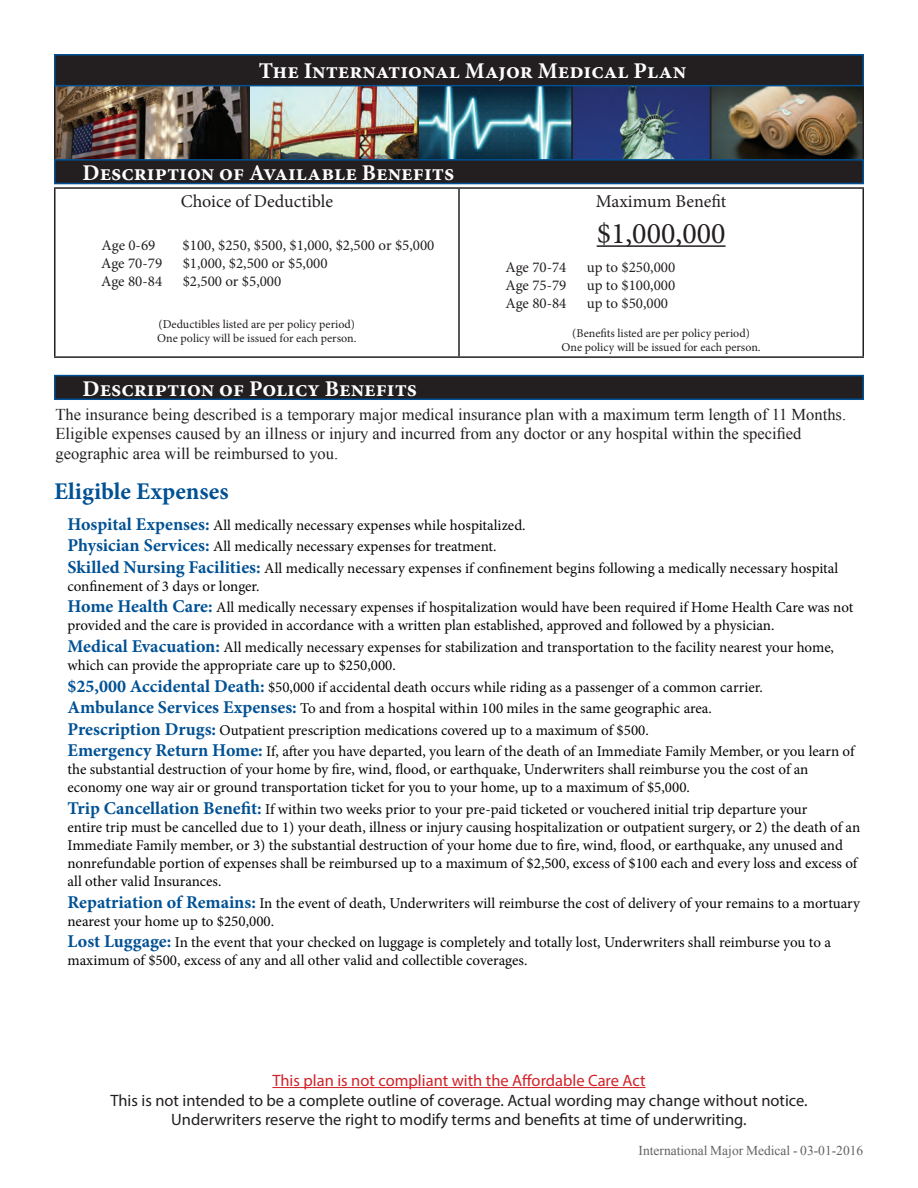
<style>
.page{position:relative;width:918px;height:1188px;background:#fff}
.page>*{position:absolute;margin:0;border:0;box-sizing:border-box;transform-origin:0 0}
.t1{font:30px "Minion Pro";color:#231f20}
.t2{font:700 24px "Minion Pro";color:#005194}
.t3{font:700 22.5px "Minion Pro";color:#fff}
.t4{font:18px "Minion Pro";color:#231f20}
.t5{font:16.5px/19.8px "Times New Roman";color:#231f20}
.t6{font:16.5px/19.8px "Myriad Pro";color:#231f20;text-align:center}
.t7{font:16.5px "Myriad Pro";color:#d1232a}
.t8{font:15px/21.6px "Minion Pro";color:#040503}
.t9{font:15px "Minion Pro";color:#231f20}
.t10{font:13.5px "Times New Roman";color:#636366}
.t11{font:12px/14.4px "Minion Pro";color:#231f20}
.s1{font-weight:700;font-size:18px;color:#005194}
</style>
<div class="page">
<hr style="left:272px;top:1087px;width:374px;height:1px;background:#d1232a">
<img style="left:57px;top:86px;width:190px;height:73px">
<img style="left:420px;top:86px;width:150px;height:73px">
<img style="left:713px;top:86px;width:148px;height:73px">
<img style="left:251px;top:86px;width:165px;height:73px">
<div style="left:248px;top:72px;width:171px;height:111px;border:2px solid #231f20"></div>
<img style="left:575px;top:86px;width:133px;height:73px">
<div style="left:572px;top:74px;width:139px;height:100px;border:2px solid #231f20"></div>
<div style="left:55px;top:55px;width:808px;height:31px;background:#231f20"></div>
<div style="left:54px;top:54px;width:810px;height:32px;border:2px solid #005194"></div>
<div style="left:55px;top:160px;width:808px;height:24px;background:#231f20"></div>
<div style="left:54px;top:159px;width:810px;height:25px;border:2px solid #005194"></div>
<hr style="left:54px;top:187px;width:405px;height:2px;background:#231f20">
<hr style="left:54px;top:189px;width:2px;height:167px;background:#231f20">
<hr style="left:459px;top:187px;width:405px;height:2px;background:#231f20">
<hr style="left:458px;top:189px;width:2px;height:167px;background:#231f20">
<hr style="left:862px;top:189px;width:2px;height:167px;background:#231f20">
<hr style="left:54px;top:356px;width:405px;height:2px;background:#231f20">
<hr style="left:459px;top:356px;width:405px;height:2px;background:#231f20">
<hr style="left:597px;top:245px;width:129px;height:2px;background:#231f20">
<div style="left:55px;top:376px;width:808px;height:23px;background:#231f20"></div>
<div style="left:54px;top:375px;width:810px;height:25px;border:2px solid #005194"></div>
<h3 class="t3" style="left:259px;top:55px;width:429px">The International Major Medical Plan</h3>
<h3 class="t3" style="left:82px;top:157px;width:373px">Description of Available Benefits</h3>
<p class="t4" style="left:181px;top:189px;width:154px">Choice of Deductible</p>
<p class="t9" style="left:102px;top:235px;width:55px">Age 0-69</p>
<p class="t9" style="left:183px;top:235px;width:253px">$100, $250, $500, $1,000, $2,500 or $5,000</p>
<p class="t9" style="left:101px;top:253px;width:62px">Age 70-79</p>
<p class="t9" style="left:183px;top:253px;width:146px">$1,000, $2,500 or $5,000</p>
<p class="t9" style="left:101px;top:271px;width:62px">Age 80-84</p>
<p class="t9" style="left:183px;top:271px;width:100px">$2,500 or $5,000</p>
<p class="t11" style="left:157px;top:317px;width:201px">(Deductibles listed are per policy period)<br>One policy will be issued for each person.</p>
<h3 class="t3" style="left:82px;top:373px;width:336px">Description of Policy Benefits</h3>
<p class="t4" style="left:596px;top:189px;width:132px">Maximum Benefit</p>
<h1 class="t1" style="left:597px;top:213px;width:130px">$1,000,000</h1>
<p class="t9" style="left:506px;top:257px;width:62px">Age 70-74</p>
<p class="t9" style="left:587px;top:257px;width:90px">up to $250,000</p>
<p class="t9" style="left:506px;top:275px;width:62px">Age 75-79</p>
<p class="t9" style="left:587px;top:275px;width:90px">up to $100,000</p>
<p class="t9" style="left:506px;top:293px;width:62px">Age 80-84</p>
<p class="t9" style="left:587px;top:293px;width:83px">up to $50,000</p>
<p class="t11" style="left:562px;top:326px;width:201px;text-align:center">(Benefits listed are per policy period)<br>One policy will be issued for each person.</p>
<p class="t5" style="left:56px;top:404px;width:792px">The insurance being described is a temporary major medical insurance plan with a maximum term length of 11 Months.<br>Eligible expenses caused by an illness or injury and incurred from any doctor or any hospital within the specified geographic area will be reimbursed to you.</p>
<h2 class="t2" style="left:54px;top:474px;width:176px">Eligible Expenses</h2>
<p class="t8" style="left:68px;top:514px;width:772px"><span class="s1">Hospital Expenses:</span> All medically necessary expenses while hospitalized.<br><span class="s1">Physician Services:</span> All medically necessary expenses for treatment.<br><span class="s1">Skilled Nursing Facilities:</span> All medically necessary expenses if confinement begins following a medically necessary hospital</p>
<p class="t8" style="left:67px;top:575px;width:787px">confinement of 3 days or longer.<br><span class="s1">Home Health Care:</span> All medically necessary expenses if hospitalization would have been required if Home Health Care was not</p>
<p class="t8" style="left:67px;top:615px;width:768px">provided and the care is provided in accordance with a written plan established, approved and followed by a physician.<br><span class="s1">Medical Evacuation:</span> All medically necessary expenses for stabilization and transportation to the facility nearest your home,</p>
<p class="t8" style="left:67px;top:654px;width:789px">which can provide the appropriate care up to $250,000.<br><span class="s1">$25,000 Accidental Death:</span> $50,000 if accidental death occurs while riding as a passenger of a common carrier.<br><span class="s1">Ambulance Services Expenses:</span> To and from a hospital within 100 miles in the same geographic area.<br><span class="s1">Prescription Drugs:</span> Outpatient prescription medications covered up to a maximum of $500.<br><span class="s1">Emergency Return Home:</span> If, after you have departed, you learn of the death of an Immediate Family Member, or you learn of</p>
<p class="t8" style="left:67px;top:761px;width:743px;line-height:18px">the substantial destruction of your home by fire, wind, flood, or earthquake, Underwriters shall reimburse you the cost of an economy one way air or ground transportation ticket for you to your home, up to a maximum of $5,000.</p>
<p class="t8" style="left:68px;top:800px;width:794px;line-height:18px"><span class="s1">Trip Cancellation Benefit:</span> If within two weeks prior to your pre-paid ticketed or vouchered initial trip departure your<br>entire trip must be cancelled due to 1) your death, illness or injury causing hospitalization or outpatient surgery, or 2) the death of an Immediate Family member, or 3) the substantial destruction of your home due to fire, wind, flood, or earthquake, any unused and nonrefundable portion of expenses shall be reimbursed up to a maximum of $2,500, excess of $100 each and every loss and excess of all other valid Insurances.</p>
<p class="t8" style="left:68px;top:894px;width:794px;line-height:18px"><span class="s1">Repatriation of Remains:</span> In the event of death, Underwriters will reimburse the cost of delivery of your remains to a mortuary nearest your home up to $250,000.</p>
<p class="t8" style="left:68px;top:933px;width:765px;line-height:18px"><span class="s1">Lost Luggage:</span> In the event that your checked on luggage is completely and totally lost, Underwriters shall reimburse you to a maximum of $500, excess of any and all other valid and collectible coverages.</p>
<p class="t7" style="left:272px;top:1070px;width:375px">This plan is not compliant with the Affordable Care Act</p>
<p class="t6" style="left:110px;top:1090px;width:699px">This is not intended to be a complete outline of coverage. Actual wording may change without notice.<br>Underwriters reserve the right to modify terms and benefits at time of underwriting.</p>
<p class="t10" style="left:639px;top:1142px;width:226px">International Major Medical - 03-01-2016</p>
</div>
